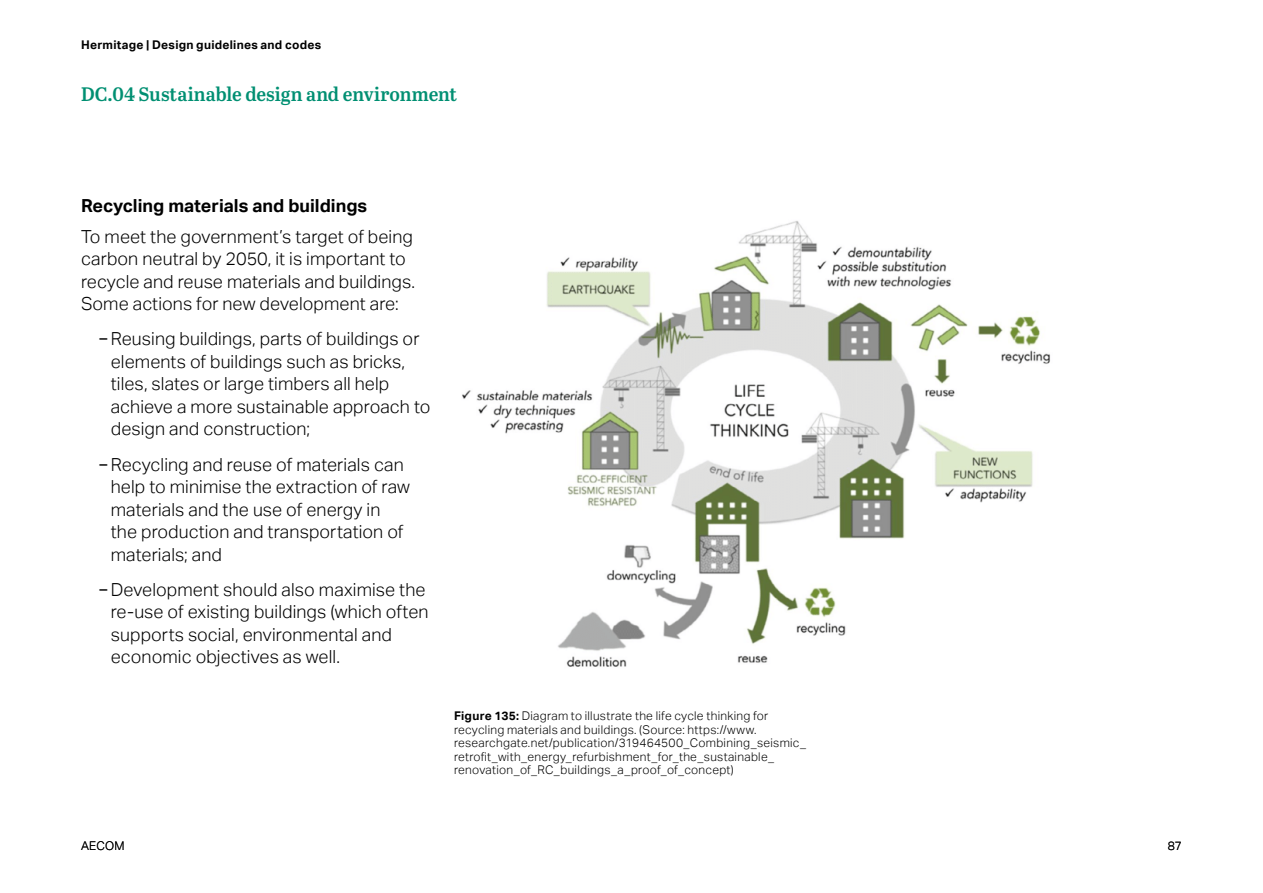
<style>
.page{position:relative;width:1263px;height:893px;background:#fff}
.page>*{position:absolute;margin:0;border:0;box-sizing:border-box;transform-origin:0 0}
.t1{font:19.5px "Abril Titling Sb";color:#008f72}
.t2{font:300 18px/22.5px "AECOM Sans";letter-spacing:.005em;color:#000}
.t3{font:700 18px "AECOM Sans";color:#000}
.t4{font:300 12px/13.5px "AECOM Sans";letter-spacing:.025em;color:#000}
.t5{font:700 12px "AECOM Sans";letter-spacing:.02em;color:#000}
.s1{font-weight:400}
.s2{font-weight:700}
</style>
<div class="page">
<img style="left:462px;top:221px;width:588px;height:446px">
<p class="t5" style="left:81px;top:38px;width:242px">Hermitage | Design guidelines and codes</p>
<p class="t1" style="left:81px;top:80px;width:378px">DC.04 Sustainable design and environment</p>
<p class="t3" style="left:81px;top:195px;width:288px">Recycling materials and buildings</p>
<p class="t2" style="left:81px;top:225px;width:336px">To meet the government’s target of being carbon neutral by 2050, it is important to recycle and reuse materials and buildings.<br>Some actions for new development are:</p>
<p class="t2" style="left:111px;top:328px;width:321px;text-indent:-13px"><span class="s1">−</span>Reusing buildings, parts of buildings or elements of buildings such as bricks, tiles, slates or large timbers all help achieve a more sustainable approach to design and construction;</p>
<p class="t2" style="left:111px;top:453px;width:301px;text-indent:-13px"><span class="s1">−</span>Recycling and reuse of materials can help to minimise the extraction of raw materials and the use of energy in the production and transportation of materials; and</p>
<p class="t2" style="left:111px;top:578px;width:319px;text-indent:-13px"><span class="s1">−</span>Development should also maximise the re-use of existing buildings (which often supports social, environmental and economic objectives as well.</p>
<p class="t4" style="left:454px;top:709px;width:354px"><span class="s2">Figure 135:</span> Diagram to illustrate the life cycle thinking for recycling materials and buildings. (Source: https://www. researchgate.net/publication/319464500_Combining_seismic_ retrofit_with_energy_refurbishment_for_the_sustainable_ renovation_of_RC_buildings_a_proof_of_concept)</p>
<p class="t4" style="left:81px;top:839px;width:45px">AECOM</p>
<p class="t4" style="left:1168px;top:839px;width:16px">87</p>
</div>
